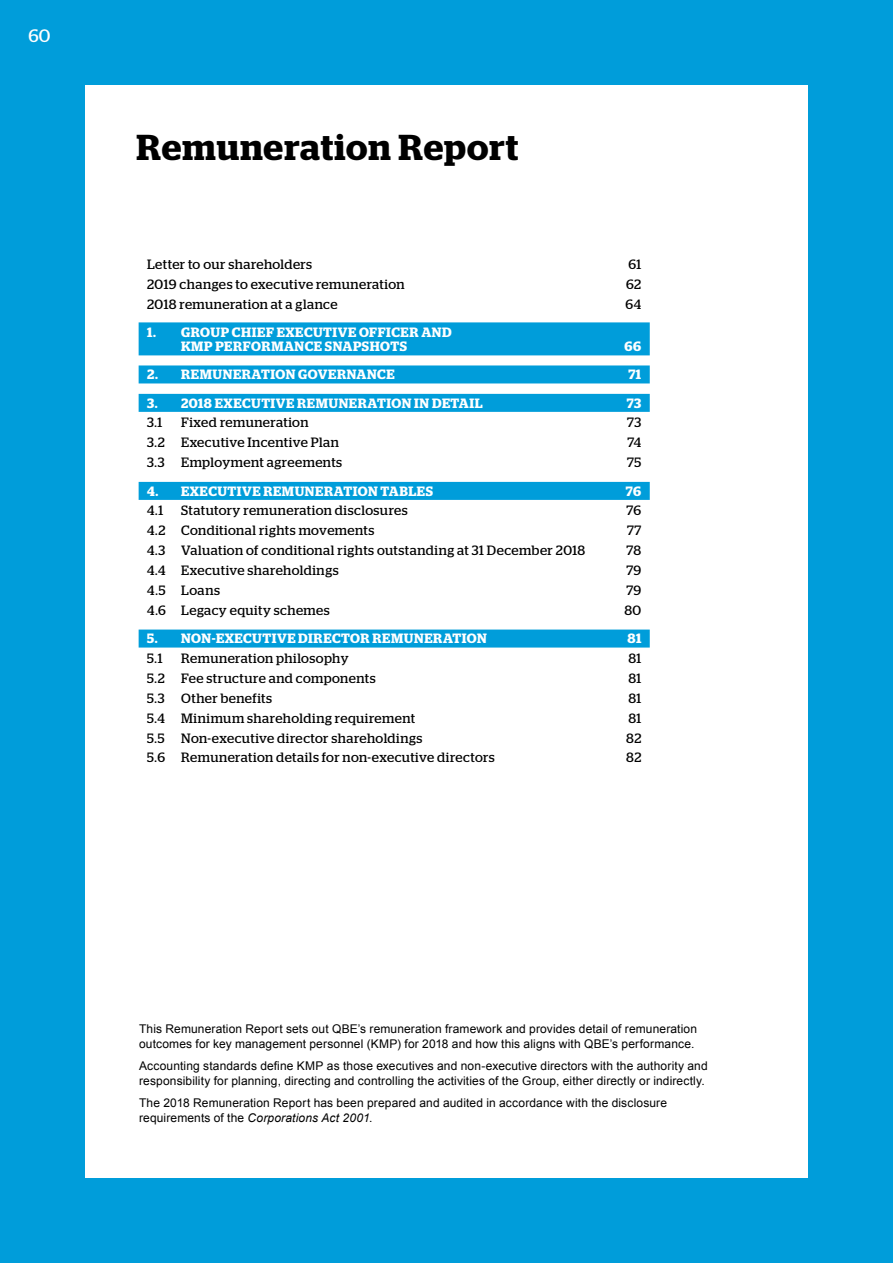
<style>
.page{position:relative;width:893px;height:1263px;background:#009dda}
.page>*{position:absolute;margin:0;border:0;box-sizing:border-box;transform-origin:0 0}
.t1{font:600 36px "Stag";letter-spacing:.025em;color:#000}
.t2{font:18px "Stag";color:#fff}
.t3{font:13.5px "Stag";letter-spacing:.03em;color:#000}
.t4{font:600 13.5px/13.5px "Stag";letter-spacing:.04em;color:#fff}
.t5{font:12px/15px "Arial";letter-spacing:.01em;color:#000}
.s1{font-style:italic}
</style>
<div class="page">
<div style="left:85px;top:85px;width:723px;height:1093px;background:#fff"></div>
<div style="left:139px;top:322px;width:511px;height:33px;background:#009dda"></div>
<div style="left:139px;top:365px;width:511px;height:18px;background:#009dda"></div>
<div style="left:139px;top:394px;width:511px;height:18px;background:#009dda"></div>
<div style="left:139px;top:482px;width:511px;height:18px;background:#009dda"></div>
<div style="left:139px;top:629px;width:511px;height:18px;background:#009dda"></div>
<h2 class="t2" style="left:29px;top:26px;width:23px">60</h2>
<h1 class="t1" style="left:137px;top:126px;width:383px">Remuneration Report</h1>
<p class="t3" style="left:147px;top:257px;width:167px">Letter to our shareholders</p>
<p class="t3" style="left:628px;top:257px;width:14px">61</p>
<p class="t3" style="left:147px;top:276px;width:259px">2019 changes to executive remuneration</p>
<p class="t3" style="left:626px;top:276px;width:17px">62</p>
<p class="t3" style="left:147px;top:296px;width:192px">2018 remuneration at a glance</p>
<p class="t3" style="left:626px;top:296px;width:17px">64</p>
<p class="t4" style="left:181px;top:326px;width:272px;text-indent:-34px">1. GROUP CHIEF EXECUTIVE OFFICER AND<br>KMP PERFORMANCE SNAPSHOTS</p>
<p class="t4" style="left:625px;top:339px;width:18px">66</p>
<p class="t4" style="left:147px;top:368px;width:249px">2. REMUNERATION GOVERNANCE</p>
<p class="t4" style="left:628px;top:368px;width:14px">71</p>
<p class="t4" style="left:147px;top:396px;width:337px">3. 2018 EXECUTIVE REMUNERATION IN DETAIL</p>
<p class="t4" style="left:627px;top:396px;width:16px">73</p>
<p class="t3" style="left:147px;top:415px;width:17px">3.1</p>
<p class="t3" style="left:181px;top:415px;width:129px">Fixed remuneration</p>
<p class="t3" style="left:627px;top:415px;width:16px">73</p>
<p class="t3" style="left:147px;top:435px;width:193px">3.2 Executive Incentive Plan</p>
<p class="t3" style="left:627px;top:435px;width:15px">74</p>
<p class="t3" style="left:147px;top:455px;width:197px">3.3 Employment agreements</p>
<p class="t3" style="left:627px;top:455px;width:16px">75</p>
<p class="t4" style="left:147px;top:484px;width:287px">4. EXECUTIVE REMUNERATION TABLES</p>
<p class="t4" style="left:626px;top:484px;width:17px">76</p>
<p class="t3" style="left:147px;top:503px;width:17px">4.1</p>
<p class="t3" style="left:181px;top:503px;width:228px">Statutory remuneration disclosures</p>
<p class="t3" style="left:627px;top:503px;width:16px">76</p>
<p class="t3" style="left:147px;top:523px;width:229px">4.2 Conditional rights movements</p>
<p class="t3" style="left:627px;top:523px;width:16px">77</p>
<p class="t3" style="left:147px;top:543px;width:440px">4.3 Valuation of conditional rights outstanding at 31 December 2018</p>
<p class="t3" style="left:626px;top:543px;width:16px">78</p>
<p class="t3" style="left:147px;top:562px;width:193px">4.4 Executive shareholdings</p>
<p class="t3" style="left:626px;top:562px;width:16px">79</p>
<p class="t3" style="left:147px;top:582px;width:74px">4.5 Loans</p>
<p class="t3" style="left:626px;top:582px;width:16px">79</p>
<p class="t3" style="left:147px;top:602px;width:184px">4.6 Legacy equity schemes</p>
<p class="t3" style="left:624px;top:602px;width:18px">80</p>
<p class="t4" style="left:147px;top:632px;width:341px">5. NON-EXECUTIVE DIRECTOR REMUNERATION</p>
<p class="t4" style="left:627px;top:632px;width:15px">81</p>
<p class="t3" style="left:147px;top:650px;width:17px">5.1</p>
<p class="t3" style="left:181px;top:650px;width:169px">Remuneration philosophy</p>
<p class="t3" style="left:628px;top:650px;width:14px">81</p>
<p class="t3" style="left:147px;top:670px;width:230px">5.2 Fee structure and components</p>
<p class="t3" style="left:628px;top:670px;width:14px">81</p>
<p class="t3" style="left:147px;top:690px;width:126px">5.3 Other benefits</p>
<p class="t3" style="left:628px;top:690px;width:14px">81</p>
<p class="t3" style="left:147px;top:710px;width:269px">5.4 Minimum shareholding requirement</p>
<p class="t3" style="left:628px;top:710px;width:14px">81</p>
<p class="t3" style="left:147px;top:730px;width:277px">5.5 Non-executive director shareholdings</p>
<p class="t3" style="left:626px;top:730px;width:17px">82</p>
<p class="t3" style="left:147px;top:750px;width:349px">5.6 Remuneration details for non-executive directors</p>
<p class="t3" style="left:626px;top:750px;width:17px">82</p>
<p class="t5" style="left:139px;top:1021px;width:559px">This Remuneration Report sets out QBE’s remuneration framework and provides detail of remuneration outcomes for key management personnel (KMP) for 2018 and how this aligns with QBE’s performance.</p>
<p class="t5" style="left:139px;top:1059px;width:570px">Accounting standards define KMP as those executives and non-executive directors with the authority and responsibility for planning, directing and controlling the activities of the Group, either directly or indirectly.</p>
<p class="t5" style="left:139px;top:1096px;width:529px">The 2018 Remuneration Report has been prepared and audited in accordance with the disclosure requirements of the <span class="s1">Corporations Act 2001</span>.</p>
</div>
